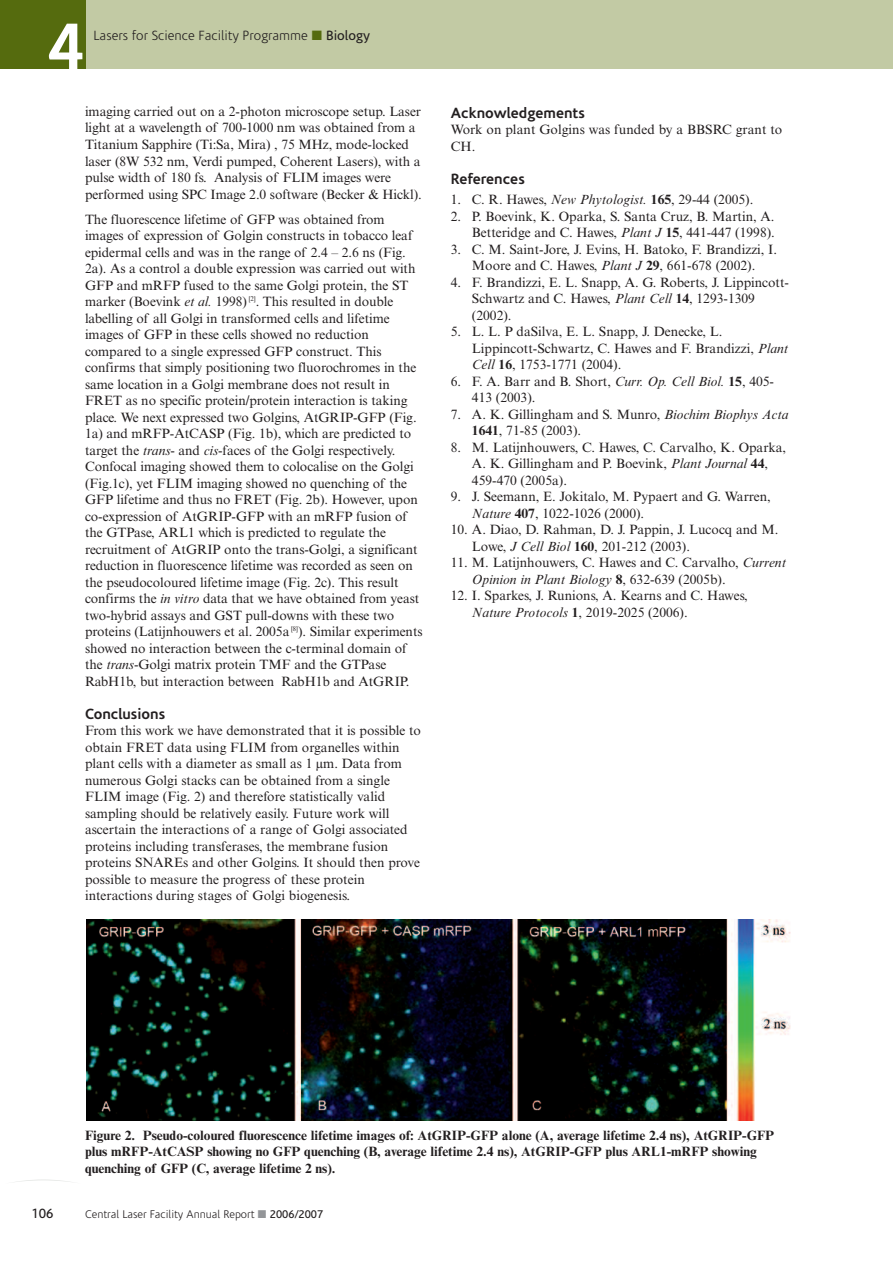
<style>
.page{position:relative;width:893px;height:1263px;background:#fff}
.page>*{position:absolute;margin:0;border:0;box-sizing:border-box;transform-origin:0 0}
.t1{font:700 66px "Corisande";color:#fff}
.t2{font:700 15px "Corisande";color:#231f20}
.t3{font:13.5px/16.5px "Times NRMT";letter-spacing:-.005em;color:#231f20}
.t4{font:700 13.5px/16.5px "Times NRMT";color:#231f20}
.t5{font:300 13.5px "Corisande";color:#231f20}
.t6{font:13.5px "Corisande";color:#231f20}
.t7{font:300 11.25px "Corisande";color:#231f20}
.s1{color:#556b0e}
.s2{font-weight:400}
.s3{font-style:italic}
.s4{font-weight:700}
.s5{color:#939598}
</style>
<div class="page">
<div style="left:85px;top:0;width:808px;height:68px;background:#c2caa4"></div>
<div style="left:0;top:0;width:85px;height:68px;background:#556b0e"></div>
<svg style="left:16px;top:1179px;width:54px;height:3px"></svg>
<img style="left:87px;top:919px;width:703px;height:201px">
<h1 class="t1" style="left:49px;top:21px;width:38px">4</h1>
<p class="t5" style="left:94px;top:30px;width:278px">Lasers for Science Facility Programme <span class="s1">■</span> <span class="s2">Biology</span></p>
<p class="t3" style="left:85px;top:105px;width:338px">imaging carried out on a 2-photon microscope setup. Laser light at a wavelength of 700-1000 nm was obtained from a Titanium Sapphire (Ti:Sa, Mira) , 75 MHz, mode-locked laser (8W 532 nm, Verdi pumped, Coherent Lasers), with a pulse width of 180 fs. Analysis of FLIM images were performed using SPC Image 2.0 software (Becker &amp; Hickl).</p>
<p class="t3" style="left:85px;top:212px;width:339px">The fluorescence lifetime of GFP was obtained from images of expression of Golgin constructs in tobacco leaf epidermal cells and was in the range of 2.4 – 2.6 ns (Fig.<br>2a). As a control a double expression was carried out with GFP and mRFP fused to the same Golgi protein, the ST marker (Boevink <span class="s3">et al.</span> 1998) <sup>[2]</sup>. This resulted in double labelling of all Golgi in transformed cells and lifetime images of GFP in these cells showed no reduction compared to a single expressed GFP construct. This confirms that simply positioning two fluorochromes in the same location in a Golgi membrane does not result in FRET as no specific protein/protein interaction is taking place. We next expressed two Golgins, AtGRIP-GFP (Fig.<br>1a) and mRFP-AtCASP (Fig. 1b), which are predicted to target the <span class="s3">trans-</span> and <span class="s3">cis-</span>faces of the Golgi respectively.<br>Confocal imaging showed them to colocalise on the Golgi (Fig.1c), yet FLIM imaging showed no quenching of the GFP lifetime and thus no FRET (Fig. 2b). However, upon co-expression of AtGRIP-GFP with an mRFP fusion of the GTPase, ARL1 which is predicted to regulate the recruitment of AtGRIP onto the trans-Golgi, a significant reduction in fluorescence lifetime was recorded as seen on the pseudocoloured lifetime image (Fig. 2c). This result confirms the <span class="s3">in vitro</span> data that we have obtained from yeast two-hybrid assays and GST pull-downs with these two proteins (Latijnhouwers et al. 2005a <sup>[8]</sup>). Similar experiments showed no interaction between the c-terminal domain of the <span class="s3">trans</span>-Golgi matrix protein TMF and the GTPase RabH1b, but interaction between RabH1b and AtGRIP.</p>
<p class="t2" style="left:85px;top:707px;width:82px">Conclusions</p>
<p class="t3" style="left:85px;top:724px;width:337px">From this work we have demonstrated that it is possible to obtain FRET data using FLIM from organelles within plant cells with a diameter as small as 1 µm. Data from numerous Golgi stacks can be obtained from a single FLIM image (Fig. 2) and therefore statistically valid sampling should be relatively easily. Future work will ascertain the interactions of a range of Golgi associated proteins including transferases, the membrane fusion proteins SNAREs and other Golgins. It should then prove possible to measure the progress of these protein interactions during stages of Golgi biogenesis.</p>
<p class="t2" style="left:451px;top:107px;width:136px">Acknowledgements</p>
<p class="t3" style="left:451px;top:123px;width:333px">Work on plant Golgins was funded by a BBSRC grant to<br>CH.</p>
<p class="t2" style="left:451px;top:173px;width:76px">References</p>
<p class="t3" style="left:451px;top:193px;width:304px">1. C. R. Hawes, <span class="s3">New Phytologist.</span> <span class="s4">165</span>, 29-44 (2005).</p>
<p class="t3" style="left:451px;top:209px;width:326px;text-align:right">2. P. Boevink, K. Oparka, S. Santa Cruz, B. Martin, A.<br>Betteridge and C. Hawes, <span class="s3">Plant J</span> <span class="s4">15</span>, 441-447 (1998).</p>
<p class="t3" style="left:451px;top:242px;width:328px;text-align:center">3. C. M. Saint-Jore, J. Evins, H. Batoko, F. Brandizzi, I.<br>Moore and C. Hawes, <span class="s3">Plant J</span> <span class="s4">29</span>, 661-678 (2002).</p>
<p class="t3" style="left:472px;top:275px;width:319px;text-indent:-21px">4. F. Brandizzi, E. L. Snapp, A. G. Roberts, J. Lippincott-<br>Schwartz and C. Hawes, <span class="s3">Plant Cell</span> <span class="s4">14</span>, 1293-1309 (2002).</p>
<p class="t3" style="left:472px;top:325px;width:318px;text-indent:-21px">5. L. L. P daSilva, E. L. Snapp, J. Denecke, L.<br>Lippincott-Schwartz, C. Hawes and F. Brandizzi, <span class="s3">Plant<br>Cell</span> <span class="s4">16</span>, 1753-1771 (2004).</p>
<p class="t3" style="left:472px;top:374px;width:304px;text-indent:-21px">6. F. A. Barr and B. Short, <span class="s3">Curr. Op. Cell Biol.</span> <span class="s4">15</span>, 405-<br>413 (2003).</p>
<p class="t3" style="left:472px;top:407px;width:318px;text-indent:-21px">7. A. K. Gillingham and S. Munro, <span class="s3">Biochim Biophys Acta<br></span><span class="s4">1641</span>, 71-85 (2003).</p>
<p class="t3" style="left:472px;top:440px;width:316px;text-indent:-21px">8. M. Latijnhouwers, C. Hawes, C. Carvalho, K. Oparka,<br>A. K. Gillingham and P. Boevink, <span class="s3">Plant Journal</span> <span class="s4">44</span>,<br>459-470 (2005a).</p>
<p class="t3" style="left:472px;top:490px;width:301px;text-indent:-21px">9. J. Seemann, E. Jokitalo, M. Pypaert and G. Warren,<br><span class="s3">Nature</span> <span class="s4">407</span>, 1022-1026 (2000).</p>
<p class="t3" style="left:472px;top:523px;width:308px;text-indent:-21px">10. A. Diao, D. Rahman, D. J. Pappin, J. Lucocq and M.<br>Lowe, <span class="s3">J Cell Biol</span> <span class="s4">160</span>, 201-212 (2003).</p>
<p class="t3" style="left:472px;top:556px;width:316px;text-indent:-21px">11. M. Latijnhouwers, C. Hawes and C. Carvalho, <span class="s3">Current<br>Opinion in Plant Biology</span> <span class="s4">8</span>, 632-639 (2005b).</p>
<p class="t3" style="left:472px;top:589px;width:277px;text-indent:-21px">12. I. Sparkes, J. Runions, A. Kearns and C. Hawes,<br><span class="s3">Nature Protocols</span> <span class="s4">1</span>, 2019-2025 (2006).</p>
<p class="t4" style="left:85px;top:1128px;width:691px">Figure 2. Pseudo-coloured fluorescence lifetime images of: AtGRIP-GFP alone (A, average lifetime 2.4 ns), AtGRIP-GFP plus mRFP-AtCASP showing no GFP quenching (B, average lifetime 2.4 ns), AtGRIP-GFP plus ARL1-mRFP showing quenching of GFP (C, average lifetime 2 ns).</p>
<p class="t6" style="left:31px;top:1208px;width:24px">106</p>
<p class="t7" style="left:85px;top:1210px;width:240px">Central Laser Facility Annual Report <span class="s5">■</span> <span class="s2">2006/2007</span></p>
</div>
